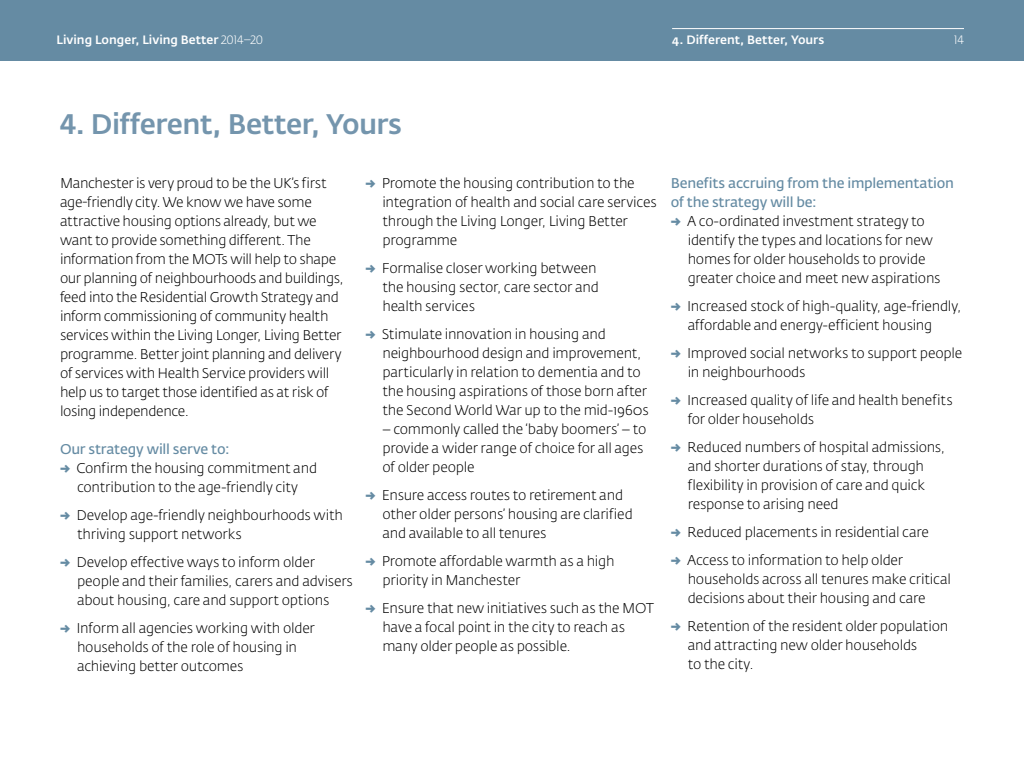
<style>
.page{position:relative;width:1024px;height:768px;background:#fff}
.page>*{position:absolute;margin:0;border:0;box-sizing:border-box;transform-origin:0 0}
.t1{font:500 28px "Manchester CC";letter-spacing:-.015em;color:#7495ad}
.t2{font:300 14px/19px "Manchester CC";letter-spacing:-.015em;color:#000}
.t3{font:600 14px/19px "Manchester CC";letter-spacing:-.015em;color:#658ba3}
.t4{font:500 12px "Manchester CC";color:#fff}
.t5{font:300 12px "Manchester CC";color:#fff}
.s1{font-weight:300}
.s2{font-weight:700;color:#658ba3}
</style>
<div class="page">
<div style="left:0;top:0;width:1024px;height:60px;background:#658ba3"></div>
<hr style="left:672px;top:28px;width:292px;height:1px;background:#fff">
<p class="t4" style="left:57px;top:33px;width:208px">Living Longer, Living Better <span class="s1">2014–20</span></p>
<p class="t4" style="left:672px;top:33px;width:154px">4. Different, Better, Yours</p>
<p class="t5" style="left:954px;top:33px;width:12px">14</p>
<h1 class="t1" style="left:60px;top:106px;width:344px">4. Different, Better, Yours</h1>
<p class="t2" style="left:60px;top:174px;width:285px">Manchester is very proud to be the UK’s first age-friendly city. We know we have some attractive housing options already, but we want to provide something different. The information from the MOTs will help to shape our planning of neighbourhoods and buildings, feed into the Residential Growth Strategy and inform commissioning of community health services within the Living Longer, Living Better programme. Better joint planning and delivery of services with Health Service providers will help us to target those identified as at risk of losing independence.</p>
<p class="t3" style="left:60px;top:440px;width:171px">Our strategy will serve to:</p>
<p class="t2" style="left:60px;top:459px;width:259px;text-align:center"><span class="s2">→</span> Confirm the housing commitment and contribution to the age-friendly city</p>
<p class="t2" style="left:77px;top:506px;width:268px;text-indent:-17px"><span class="s2">→</span> Develop age-friendly neighbourhoods with thriving support networks</p>
<p class="t2" style="left:77px;top:553px;width:277px;text-indent:-17px"><span class="s2">→</span> Develop effective ways to inform older people and their families, carers and advisers about housing, care and support options</p>
<p class="t2" style="left:77px;top:619px;width:239px;text-indent:-17px"><span class="s2">→</span> Inform all agencies working with older households of the role of housing in achieving better outcomes</p>
<p class="t2" style="left:382px;top:174px;width:276px;text-indent:-17px"><span class="s2">→</span> Promote the housing contribution to the integration of health and social care services through the Living Longer, Living Better programme</p>
<p class="t2" style="left:382px;top:259px;width:218px;text-indent:-17px"><span class="s2">→</span> Formalise closer working between the housing sector, care sector and health services</p>
<p class="t2" style="left:382px;top:325px;width:268px;text-indent:-17px"><span class="s2">→</span> Stimulate innovation in housing and neighbourhood design and improvement, particularly in relation to dementia and to the housing aspirations of those born after the Second World War up to the mid-1960s</p>
<p class="t2" style="left:382px;top:420px;width:266px">– commonly called the ‘baby boomers’ – to provide a wider range of choice for all ages of older people</p>
<p class="t2" style="left:382px;top:486px;width:252px;text-indent:-17px"><span class="s2">→</span> Ensure access routes to retirement and other older persons’ housing are clarified and available to all tenures</p>
<p class="t2" style="left:382px;top:552px;width:234px;text-indent:-17px"><span class="s2">→</span> Promote affordable warmth as a high priority in Manchester</p>
<p class="t2" style="left:382px;top:599px;width:273px;text-indent:-17px"><span class="s2">→</span> Ensure that new initiatives such as the MOT have a focal point in the city to reach as many older people as possible.</p>
<p class="t3" style="left:671px;top:174px;width:285px">Benefits accruing from the implementation of the strategy will be:</p>
<p class="t2" style="left:688px;top:212px;width:254px;text-indent:-17px"><span class="s2">→</span> A co-ordinated investment strategy to identify the types and locations for new homes for older households to provide greater choice and meet new aspirations</p>
<p class="t2" style="left:688px;top:297px;width:275px;text-indent:-17px"><span class="s2">→</span> Increased stock of high-quality, age-friendly, affordable and energy-efficient housing</p>
<p class="t2" style="left:688px;top:344px;width:276px;text-indent:-17px"><span class="s2">→</span> Improved social networks to support people in neighbourhoods</p>
<p class="t2" style="left:688px;top:391px;width:267px;text-indent:-17px"><span class="s2">→</span> Increased quality of life and health benefits for older households</p>
<p class="t2" style="left:688px;top:438px;width:259px;text-indent:-17px"><span class="s2">→</span> Reduced numbers of hospital admissions, and shorter durations of stay, through flexibility in provision of care and quick response to arising need</p>
<p class="t2" style="left:671px;top:523px;width:260px"><span class="s2">→</span> Reduced placements in residential care</p>
<p class="t2" style="left:688px;top:551px;width:265px;text-indent:-17px"><span class="s2">→</span> Access to information to help older households across all tenures make critical decisions about their housing and care</p>
<p class="t2" style="left:688px;top:617px;width:262px;text-indent:-17px"><span class="s2">→</span> Retention of the resident older population and attracting new older households<br>to the city.</p>
</div>
